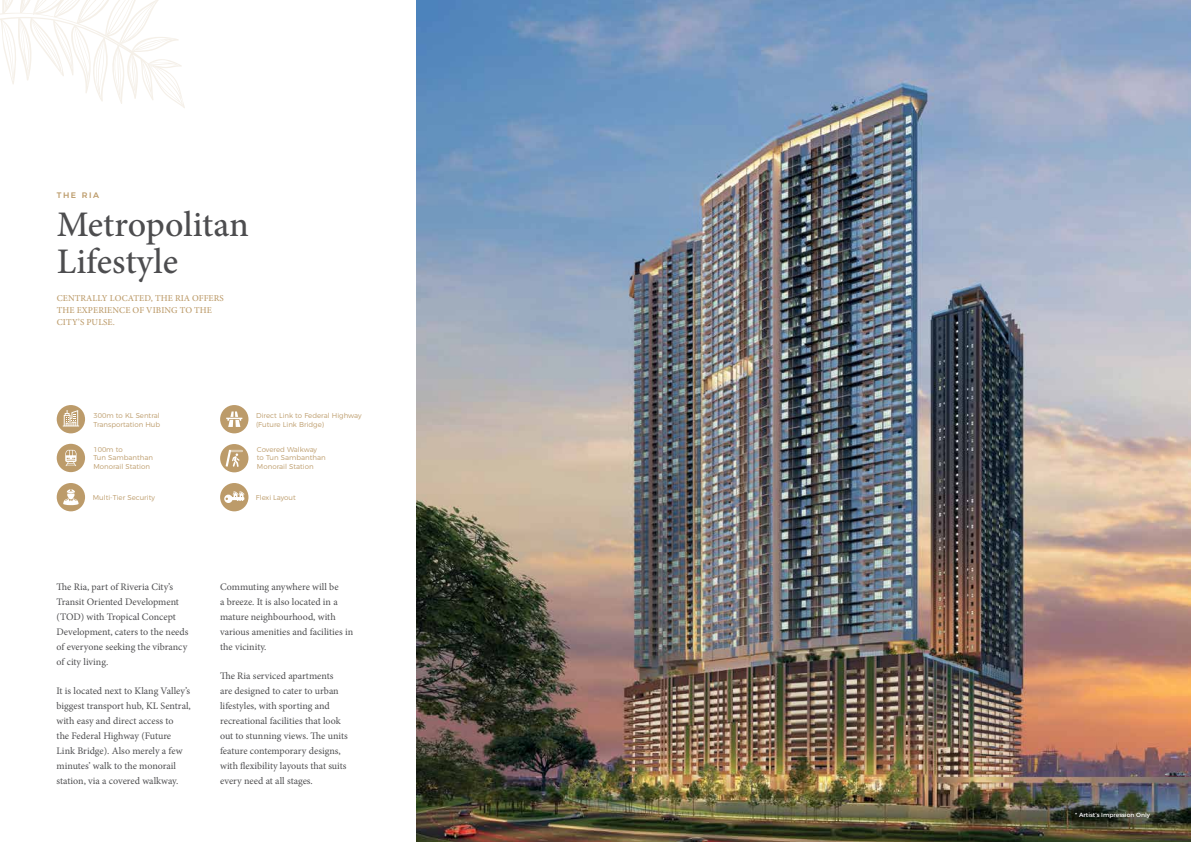
<style>
.page{position:relative;width:1191px;height:842px;background:#fff}
.page>*{position:absolute;margin:0;border:0;box-sizing:border-box;transform-origin:0 0}
.t1{font:500 36px/37px "Minion Pro";color:#4d4d4f}
.t2{font:10px/15px "Minion Pro";color:#4d4d4f}
.t3{font:500 9px/12px "Minion Pro";letter-spacing:.01em;color:#bc9b6a}
.t4{font:500 8px "Montserrat";letter-spacing:.2em;color:#bc9b6a}
.t5{font:300 7px/8.4px "Montserrat";color:#bc9b6a}
.t6{font:6px "Montserrat";color:#fff}
</style>
<div class="page">
<svg style="left:0;top:0;width:185px;height:108px"></svg>
<img style="left:416px;top:0;width:775px;height:842px">
<div style="left:220px;top:405px;width:28px;height:28px;background:#bc9b6a;border-radius:50%"></div>
<svg style="left:226px;top:411px;width:16px;height:16px"></svg>
<div style="left:57px;top:444px;width:28px;height:28px;background:#bc9b6a;border-radius:50%"></div>
<svg style="left:65px;top:450px;width:11px;height:16px"></svg>
<div style="left:57px;top:483px;width:28px;height:28px;background:#bc9b6a;border-radius:50%"></div>
<svg style="left:63px;top:489px;width:16px;height:16px"></svg>
<div style="left:220px;top:483px;width:28px;height:28px;background:#bc9b6a;border-radius:50%"></div>
<svg style="left:224px;top:491px;width:20px;height:12px"></svg>
<div style="left:220px;top:444px;width:28px;height:28px;background:#bc9b6a;border-radius:50%"></div>
<svg style="left:226px;top:450px;width:17px;height:17px"></svg>
<div style="left:57px;top:405px;width:28px;height:28px;background:#bc9b6a;border-radius:50%"></div>
<svg style="left:63px;top:410px;width:16px;height:16px"></svg>
<p class="t4" style="left:57px;top:189px;width:44px">THE RIA</p>
<h1 class="t1" style="left:57px;top:206px;width:194px">Metropolitan<br>Lifestyle</h1>
<p class="t3" style="left:57px;top:292px;width:169px">CENTRALLY LOCATED, THE RIA OFFERS<br>THE EXPERIENCE OF VIBING TO THE<br>CITY’S PULSE.</p>
<p class="t5" style="left:94px;top:411px;width:68px">300m to KL Sentral<br>Transportation Hub</p>
<p class="t5" style="left:93px;top:444px;width:61px">100m to<br>Tun Sambanthan<br>Monorail Station</p>
<p class="t5" style="left:93px;top:493px;width:64px">Multi-Tier Security</p>
<p class="t5" style="left:256px;top:493px;width:41px">Flexi Layout</p>
<p class="t5" style="left:256px;top:411px;width:107px">Direct Link to Federal Highway (Future Link Bridge)</p>
<p class="t5" style="left:257px;top:445px;width:70px">Covered Walkway<br>to Tun Sambanthan<br>Monorail Station</p>
<p class="t2" style="left:57px;top:579px;width:133px">The Ria, part of Riveria City’s<br>Transit Oriented Development (TOD) with Tropical Concept<br>Development, caters to the needs of everyone seeking the vibrancy of city living.</p>
<p class="t2" style="left:57px;top:683px;width:136px">It is located next to Klang Valley’s biggest transport hub, KL Sentral, with easy and direct access to<br>the Federal Highway (Future<br>Link Bridge). Also merely a few minutes’ walk to the monorail station, via a covered walkway.</p>
<p class="t2" style="left:220px;top:579px;width:135px">Commuting anywhere will be<br>a breeze. It is also located in a mature neighbourhood, with various amenities and facilities in the vicinity.</p>
<p class="t2" style="left:220px;top:668px;width:129px">The Ria serviced apartments are designed to cater to urban lifestyles, with sporting and recreational facilities that look out to stunning views. The units feature contemporary designs, with flexibility layouts that suits every need at all stages.</p>
<p class="t6" style="left:1075px;top:810px;width:76px">* Artist’s Impression Only</p>
</div>
